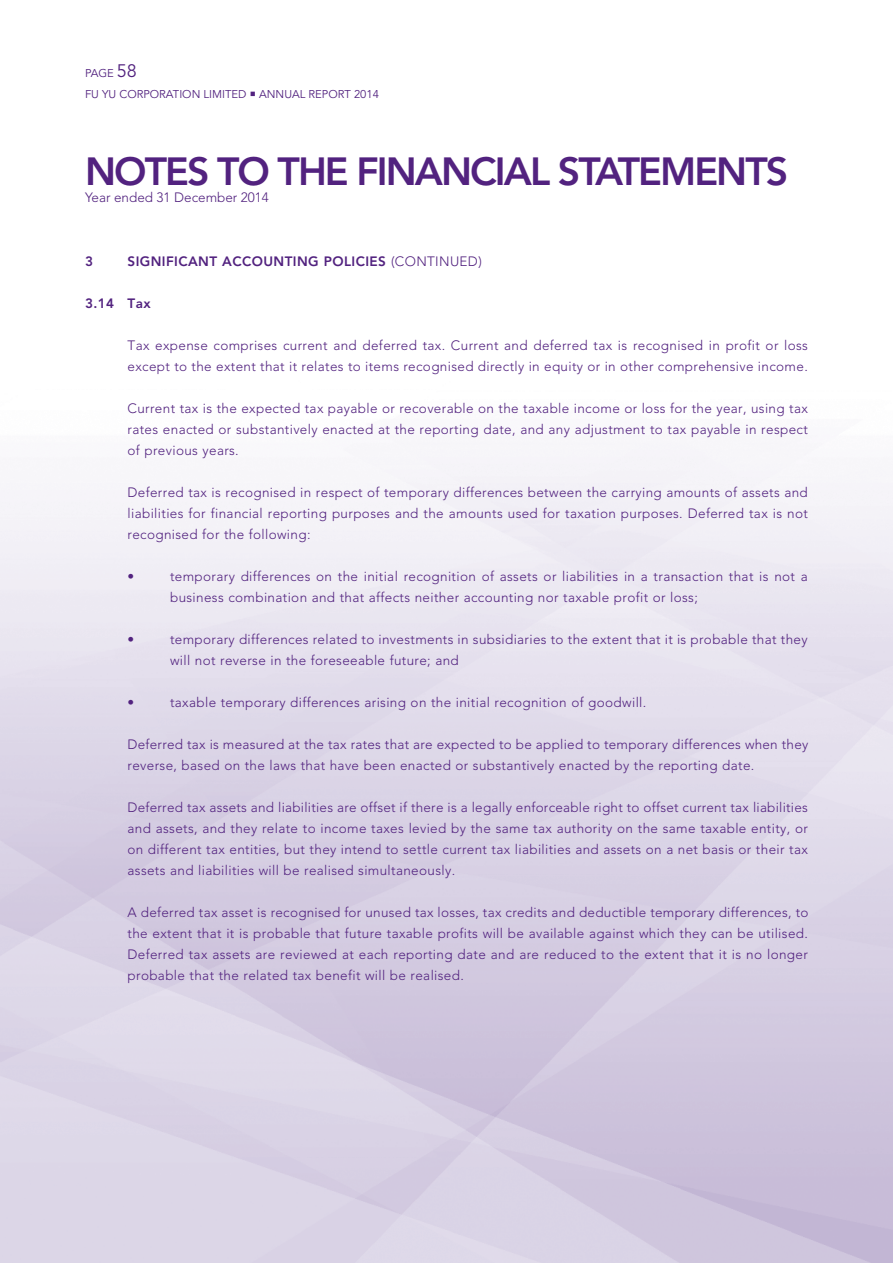
<style>
.page{position:relative;width:893px;height:1263px;background:#fff}
.page>*{position:absolute;margin:0;border:0;box-sizing:border-box;transform-origin:0 0}
.t1{font:800 39px "Avenir LT Std";letter-spacing:-.05em;color:#52227f}
._00_E_Body_Text{font:300 13.5px/21px "Avenir LT Std";letter-spacing:.025em;color:#52227f}
._01_E_Heading_Body{font:800 13.5px "Avenir LT Std";letter-spacing:.03em;color:#52227f}
._00_E_Body_Text-2{font:300 13.5px "Avenir LT Std";color:#52227f}
._02_E_Subheading_Bod{font:800 13.5px "Avenir LT Std";color:#52227f}
.t2{font:11.25px "Avenir LT Std";color:#52227f}
.s1{font-size:18px}
.s2{font-weight:300}
</style>
<div class="page">
<p class="t2" style="left:85px;top:67px;width:53px">PAGE <span class="s1">58</span></p>
<p class="t2" style="left:85px;top:88px;width:295px">FU YU CORPORATION LIMITED ○ ANNUAL REPORT 2014</p>
<h1 class="t1" style="left:85px;top:149px;width:705px">NOTES TO THE FINANCIAL STATEMENTS</h1>
<p class="_00_E_Body_Text-2" style="left:85px;top:189px;width:185px">Year ended 31 December 2014</p>
<p class="_01_E_Heading_Body" style="left:85px;top:254px;width:9px">3</p>
<p class="_01_E_Heading_Body" style="left:128px;top:254px;width:356px">SIGNIFICANT ACCOUNTING POLICIES <span class="s2">(CONTINUED)</span></p>
<p class="_02_E_Subheading_Bod" style="left:85px;top:295px;width:67px">3.14 Tax</p>
<p class="_00_E_Body_Text" style="left:128px;top:334px;width:682px">Tax expense comprises current and deferred tax. Current and deferred tax is recognised in profit or loss except to the extent that it relates to items recognised directly in equity or in other comprehensive income.</p>
<p class="_00_E_Body_Text" style="left:128px;top:397px;width:682px;text-align:justify">Current tax is the expected tax payable or recoverable on the taxable income or loss for the year, using tax rates enacted or substantively enacted at the reporting date, and any adjustment to tax payable in respect of previous years.</p>
<p class="_00_E_Body_Text" style="left:128px;top:481px;width:682px;text-align:justify">Deferred tax is recognised in respect of temporary differences between the carrying amounts of assets and liabilities for financial reporting purposes and the amounts used for taxation purposes. Deferred tax is not recognised for the following:</p>
<p class="_00_E_Body_Text" style="left:128px;top:565px;width:8px">•</p>
<p class="_00_E_Body_Text" style="left:170px;top:565px;width:639px">temporary differences on the initial recognition of assets or liabilities in a transaction that is not a business combination and that affects neither accounting nor taxable profit or loss;</p>
<p class="_00_E_Body_Text" style="left:128px;top:628px;width:8px">•</p>
<p class="_00_E_Body_Text" style="left:170px;top:628px;width:639px">temporary differences related to investments in subsidiaries to the extent that it is probable that they will not reverse in the foreseeable future; and</p>
<p class="_00_E_Body_Text" style="left:128px;top:691px;width:8px">•</p>
<p class="_00_E_Body_Text" style="left:170px;top:691px;width:478px">taxable temporary differences arising on the initial recognition of goodwill.</p>
<p class="_00_E_Body_Text" style="left:128px;top:733px;width:682px">Deferred tax is measured at the tax rates that are expected to be applied to temporary differences when they reverse, based on the laws that have been enacted or substantively enacted by the reporting date.</p>
<p class="_00_E_Body_Text" style="left:128px;top:796px;width:682px;text-align:justify">Deferred tax assets and liabilities are offset if there is a legally enforceable right to offset current tax liabilities and assets, and they relate to income taxes levied by the same tax authority on the same taxable entity, or on different tax entities, but they intend to settle current tax liabilities and assets on a net basis or their tax assets and liabilities will be realised simultaneously.</p>
<p class="_00_E_Body_Text" style="left:128px;top:901px;width:682px;text-align:justify">A deferred tax asset is recognised for unused tax losses, tax credits and deductible temporary differences, to the extent that it is probable that future taxable profits will be available against which they can be utilised.<br>Deferred tax assets are reviewed at each reporting date and are reduced to the extent that it is no longer probable that the related tax benefit will be realised.</p>
</div>
